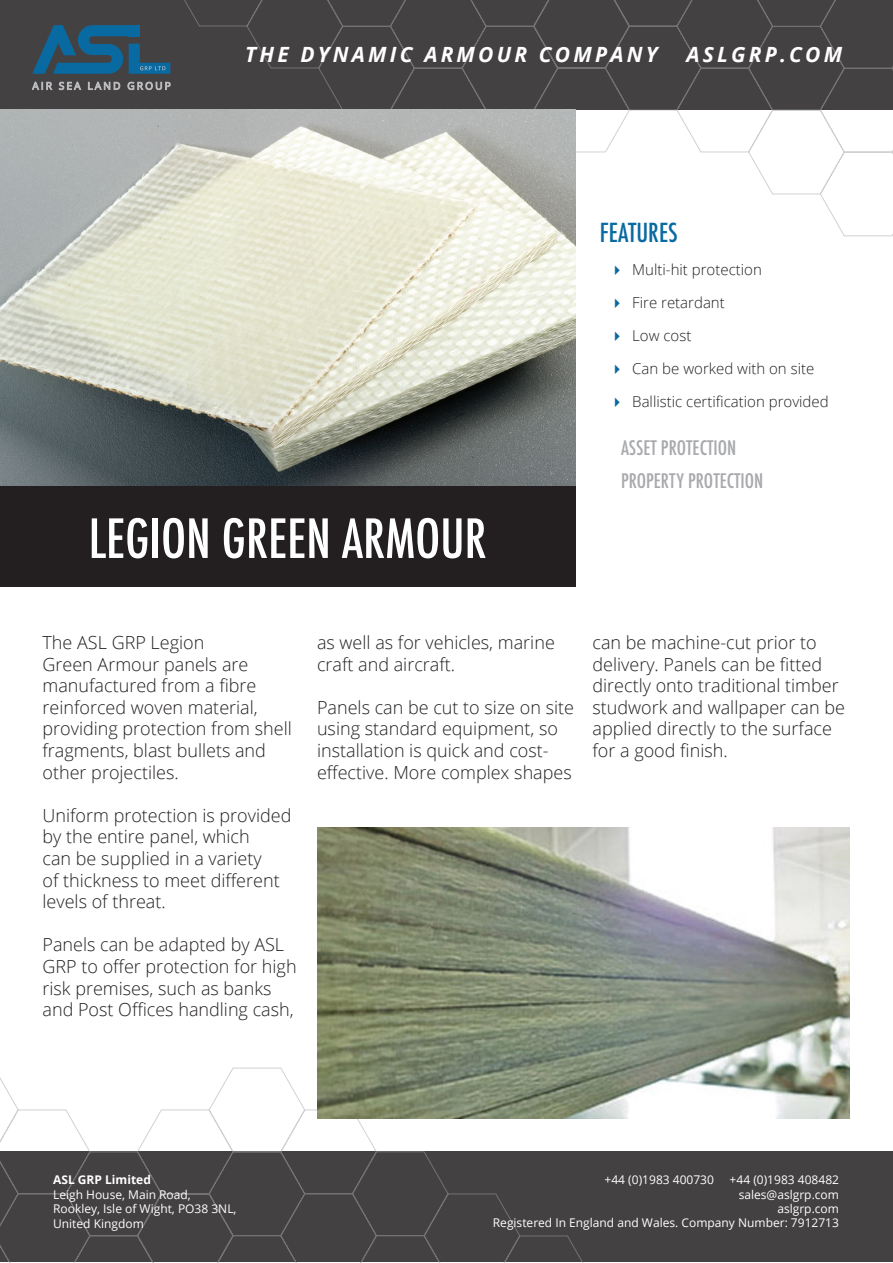
<style>
.page{position:relative;width:893px;height:1263px;background:#fff}
.page>*{position:absolute;margin:0;border:0;box-sizing:border-box;transform-origin:0 0}
.t1{font:500 condensed 52.5px "Futura";color:#fff}
.t2{font:500 condensed 25.5px "Futura";color:#096aa2}
.t3{font:italic 700 21px "Open Sans";letter-spacing:.15em;color:#fff}
.t4{font:500 condensed 19.5px/33px "Futura";color:#a8a9ad}
.t5{font:300 18px/21.6px "Open Sans";color:#231f20}
.t6{font:300 15px "Open Sans";color:#231f20}
.t7{font:12px/14.4px "Open Sans";color:#fff;text-align:right}
.t8{font:700 12px "Open Sans";color:#fff}
.s1{color:#096aa2}
</style>
<div class="page">
<div style="left:0;top:0;width:893px;height:109px;background:#444142"></div>
<svg style="left:32px;top:81px;width:20px;height:9px"></svg>
<svg style="left:59px;top:81px;width:22px;height:9px"></svg>
<svg style="left:88px;top:81px;width:14px;height:9px"></svg>
<svg style="left:32px;top:25px;width:71px;height:49px"></svg>
<svg style="left:103px;top:0;width:790px;height:237px"></svg>
<div style="left:0;top:1151px;width:893px;height:111px;background:#444142"></div>
<svg style="left:0;top:1067px;width:628px;height:196px"></svg>
<img style="left:0;top:109px;width:575px;height:377px">
<div style="left:0;top:486px;width:575px;height:101px;background:#231f20"></div>
<img style="left:317px;top:827px;width:533px;height:291px">
<p class="t3" style="left:245px;top:40px;width:414px">THE DYNAMIC ARMOUR COMPANY</p>
<p class="t3" style="left:686px;top:40px;width:157px">ASLGRP.COM</p>
<h1 class="t1" style="left:89px;top:505px;width:399px">LEGION GREEN ARMOUR</h1>
<h2 class="t2" style="left:600px;top:217px;width:79px">FEATURES</h2>
<p class="t6" style="left:609px;top:260px;width:154px"><span class="s1">✔</span> Multi-hit protection</p>
<p class="t6" style="left:609px;top:293px;width:117px"><span class="s1">✔</span> Fire retardant</p>
<p class="t6" style="left:609px;top:326px;width:83px"><span class="s1">✔</span> Low cost</p>
<p class="t6" style="left:609px;top:359px;width:206px"><span class="s1">✔</span> Can be worked with on site</p>
<p class="t6" style="left:609px;top:392px;width:221px"><span class="s1">✔</span> Ballistic certification provided</p>
<p class="t4" style="left:621px;top:432px;width:144px">ASSET PROTECTION<br>PROPERTY PROTECTION</p>
<p class="t5" style="left:43px;top:631px;width:251px">The ASL GRP Legion<br>Green Armour panels are manufactured from a fibre reinforced woven material, providing protection from shell fragments, blast bullets and other projectiles.</p>
<p class="t5" style="left:43px;top:804px;width:250px">Uniform protection is provided by the entire panel, which<br>can be supplied in a variety<br>of thickness to meet different levels of threat.</p>
<p class="t5" style="left:43px;top:933px;width:256px">Panels can be adapted by ASL<br>GRP to offer protection for high risk premises, such as banks and Post Offices handling cash,</p>
<p class="t5" style="left:317px;top:631px;width:239px">as well as for vehicles, marine craft and aircraft.</p>
<p class="t5" style="left:317px;top:696px;width:259px">Panels can be cut to size on site using standard equipment, so installation is quick and cost&shy;effective. More complex shapes</p>
<p class="t5" style="left:592px;top:631px;width:254px">can be machine-cut prior to delivery. Panels can be fitted directly onto traditional timber studwork and wallpaper can be applied directly to the surface for a good finish.</p>
<p class="t8" style="left:53px;top:1171px;width:99px">ASL GRP Limited</p>
<p class="t7" style="left:53px;top:1187px;width:185px;text-align:left">Leigh House, Main Road,<br>Rookley, Isle of Wight, PO38 3NL,<br>United Kingdom</p>
<p class="t7" style="left:493px;top:1172px;width:348px">+44 (0)1983 408482<br>sales@aslgrp.com<br>aslgrp.com<br>Registered In England and Wales. Company Number: 7912713</p>
<p class="t7" style="left:605px;top:1172px;width:111px">+44 (0)1983 400730</p>
</div>
